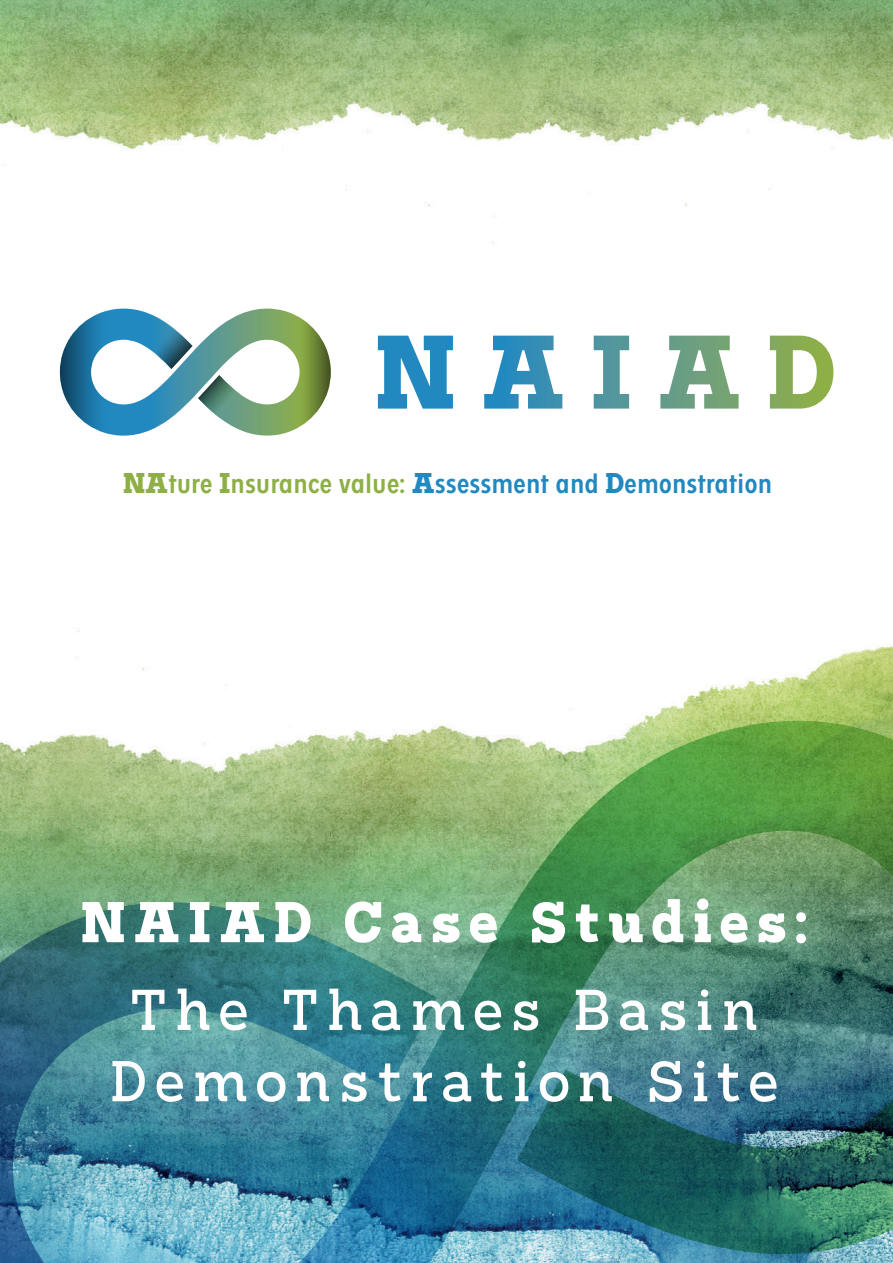
<style>
.page{position:relative;width:893px;height:1263px;background:#fff}
.page>*{position:absolute;margin:0;border:0;box-sizing:border-box;transform-origin:0 0}
.t1{font:500 57.45px/71.4px "Arbour";letter-spacing:.135em;color:#fff;text-align:center}
.t2{font:900 57.45px "Arbour";letter-spacing:.14em;color:#fff}
.t3{font:600 condensed 28.35px "Fenomen Sans";color:#2189c0}
.s1{font-family:"Arbour";font-weight:900;font-stretch:normal;color:#8eaf46}
.s2{color:#8eaf46}
.s3{font-family:"Arbour";font-weight:900;font-stretch:normal}
</style>
<div class="page">
<img style="left:78px;top:631px;width:815px;height:90px">
<img style="left:0;top:0;width:893px;height:243px">
<img style="left:0;top:721px;width:893px;height:542px">
<svg style="left:59px;top:308px;width:272px;height:128px"></svg>
<svg style="left:377px;top:335px;width:457px;height:74px"></svg>
<p class="t3" style="left:123px;top:468px;width:651px"><span class="s1">NA</span><span class="s2">ture</span> <span class="s1">I</span><span class="s2">nsurance value:</span> <span class="s3">A</span>ssessment and <span class="s3">D</span>emonstration</p>
<p class="t2" style="left:81px;top:884px;width:728px">NAIAD Case Studies:</p>
<p class="t1" style="left:110px;top:973px;width:670px">The Thames Basin<br>Demonstration Site</p>
</div>
